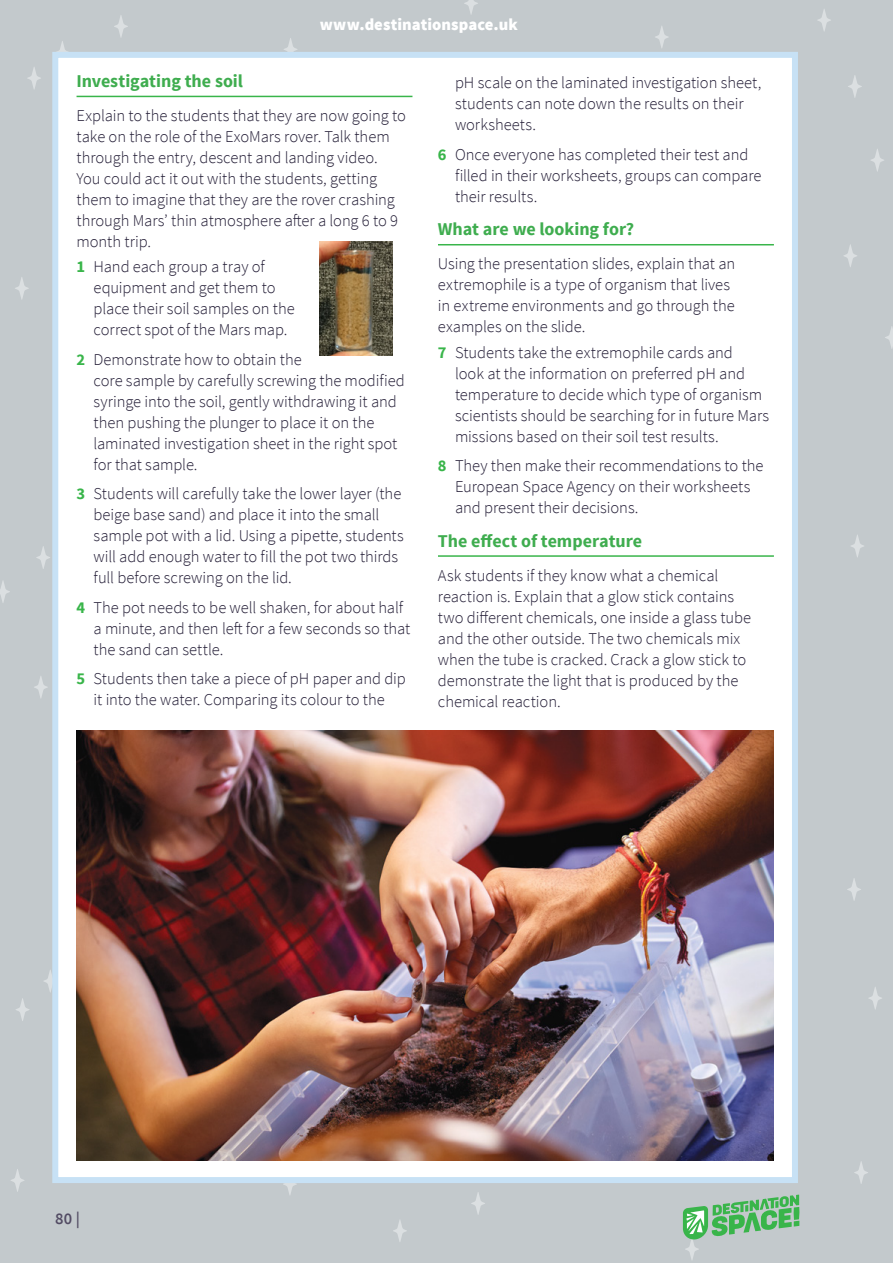
<style>
.page{position:relative;width:893px;height:1263px;background:#c3c9cc}
.page>*{position:absolute;margin:0;border:0;box-sizing:border-box;transform-origin:0 0}
.t1{font:700 18px "Source Sans Pro";color:#3fad4f}
.t2{font:300 16.5px/21px "Source Sans Pro";letter-spacing:-.005em;color:#221c35}
.t3{font:900 16.5px "Source Sans Pro";letter-spacing:.005em;color:#fff}
.t4{font:600 16.5px "Source Sans Pro";color:#534c64}
.s1{color:#221c34}
.s2{font-weight:700;color:#39b54a}
</style>
<div class="page">
<svg style="left:36px;top:546px;width:13px;height:23px"></svg>
<svg style="left:655px;top:26px;width:13px;height:22px"></svg>
<svg style="left:287px;top:1186px;width:6px;height:9px"></svg>
<svg style="left:393px;top:1220px;width:14px;height:22px"></svg>
<svg style="left:471px;top:1192px;width:14px;height:23px"></svg>
<svg style="left:34px;top:676px;width:14px;height:22px"></svg>
<svg style="left:11px;top:1169px;width:13px;height:23px"></svg>
<svg style="left:869px;top:987px;width:13px;height:22px"></svg>
<svg style="left:0;top:581px;width:10px;height:22px"></svg>
<svg style="left:464px;top:0;width:14px;height:14px"></svg>
<svg style="left:847px;top:878px;width:14px;height:23px"></svg>
<svg style="left:844px;top:244px;width:13px;height:23px"></svg>
<svg style="left:871px;top:149px;width:13px;height:23px"></svg>
<svg style="left:885px;top:326px;width:8px;height:23px"></svg>
<svg style="left:114px;top:15px;width:14px;height:22px"></svg>
<svg style="left:15px;top:277px;width:14px;height:22px"></svg>
<svg style="left:27px;top:67px;width:14px;height:22px"></svg>
<svg style="left:60px;top:41px;width:5px;height:8px"></svg>
<svg style="left:854px;top:1161px;width:14px;height:23px"></svg>
<svg style="left:16px;top:998px;width:13px;height:23px"></svg>
<svg style="left:44px;top:975px;width:5px;height:12px"></svg>
<svg style="left:851px;top:535px;width:13px;height:22px"></svg>
<svg style="left:817px;top:9px;width:14px;height:22px"></svg>
<svg style="left:848px;top:75px;width:14px;height:23px"></svg>
<svg style="left:285px;top:38px;width:11px;height:11px"></svg>
<div style="left:49px;top:49px;width:749px;height:1137px;background:#fff"></div>
<svg style="left:683px;top:1194px;width:116px;height:66px"></svg>
<hr style="left:77px;top:96px;width:335px;height:1px;background:#39b54a">
<hr style="left:438px;top:244px;width:336px;height:1px;background:#39b54a">
<hr style="left:438px;top:555px;width:336px;height:2px;background:#39b54a">
<img style="left:320px;top:242px;width:73px;height:113px">
<img style="left:77px;top:730px;width:697px;height:431px">
<p class="t3" style="left:320px;top:14px;width:199px">www.destinationspace.uk</p>
<p class="t1" style="left:77px;top:70px;width:168px">Investigating the soil</p>
<p class="t2" style="left:77px;top:105px;width:331px">Explain to the students that they are now going to take on the role of the ExoMars rover. Talk them through the entry, descent and landing video.<br>You could act it <span class="s1">out</span> with the students, getting them to imagine that they are the rover crashing through Mars’ thin atmosphere after a long 6 to 9 month trip.</p>
<p class="t2" style="left:94px;top:256px;width:203px;text-indent:-17px"><span class="s2">1</span> Hand each group a tray of equipment and get them to place their soil samples on the correct spot of the Mars map.</p>
<p class="t2" style="left:94px;top:349px;width:313px;text-indent:-17px"><span class="s2">2</span> Demonstrate how to obtain the<br>core sample by carefully screwing the modified syringe into the soil, gently withdrawing it and then pushing the plunger to place it on the laminated investigation sheet in the right spot for that sample.</p>
<p class="t2" style="left:94px;top:483px;width:312px;text-indent:-17px"><span class="s2">3</span> Students will carefully take the lower layer (the beige base sand) and place it into the small sample pot with a lid. Using a pipette, students will add enough water to fill the pot two thirds full before screwing on the lid.</p>
<p class="t2" style="left:94px;top:597px;width:318px;text-indent:-17px"><span class="s2">4</span> The pot needs to be well shaken, for about half a minute, and then left for a few seconds so that the sand can settle.</p>
<p class="t2" style="left:77px;top:668px;width:331px;text-align:center"><span class="s2">5</span> Students then take a piece of pH paper and dip it into the water. Comparing its colour to the</p>
<p class="t2" style="left:455px;top:72px;width:308px">pH scale on the laminated investigation sheet, students can note down the results on their worksheets.</p>
<p class="t2" style="left:455px;top:144px;width:308px;text-indent:-17px"><span class="s2">6</span> Once everyone has completed their test and filled in their worksheets, groups can compare their results.</p>
<p class="t1" style="left:438px;top:218px;width:198px">What are we looking for?</p>
<p class="t2" style="left:438px;top:253px;width:299px">Using the presentation slides, explain that an extremophile is a type of organism that lives in extreme environments and go through the examples on the slide.</p>
<p class="t2" style="left:455px;top:342px;width:316px;text-indent:-17px"><span class="s2">7</span> Students take the extremophile cards and<br>look at the information on preferred pH and temperature to decide which type of organism scientists should be searching for in future Mars missions based on their soil test results.</p>
<p class="t2" style="left:455px;top:455px;width:310px;text-indent:-17px"><span class="s2">8</span> They then make their recommendations to the<br>European Space Agency on their worksheets and present their decisions.</p>
<p class="t1" style="left:438px;top:529px;width:206px">The effect of temperature</p>
<p class="t2" style="left:438px;top:565px;width:315px">Ask students if they know what a chemical reaction is. Explain that a glow stick contains two different chemicals, one inside a glass tube and the other outside. The two chemicals mix when the tube is cracked. Crack a glow stick to demonstrate the light that is produced by the chemical reaction.</p>
<p class="t4" style="left:55px;top:1208px;width:26px">80 |</p>
</div>
